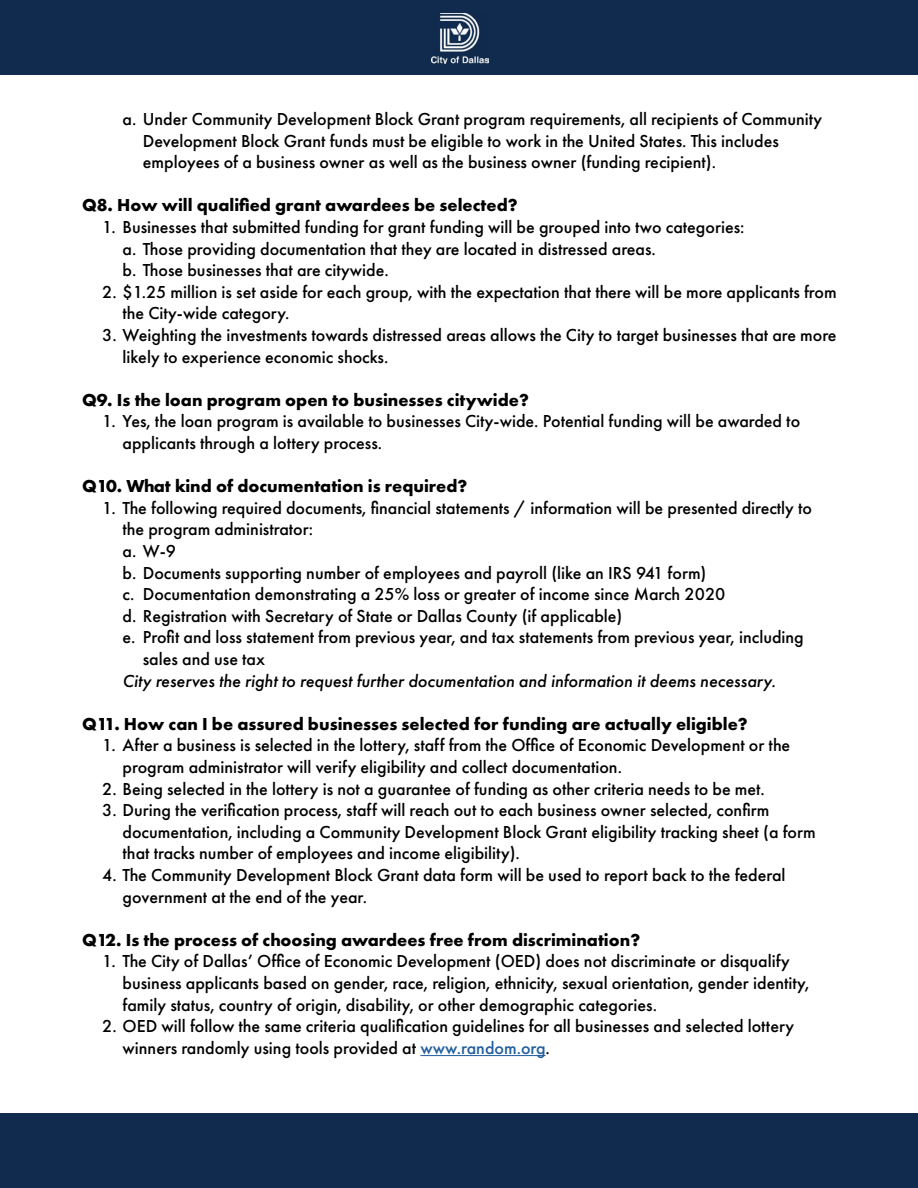
<style>
.page{position:relative;width:918px;height:1188px;background:#fff}
.page>*{position:absolute;margin:0;border:0;box-sizing:border-box;transform-origin:0 0}
.t1{font:500 18px/21.6px "Futura PT";color:#000}
.t2{font:700 18px "Futura PT";color:#000}
.t3{font:italic 500 18px "Futura PT";color:#000}
.s1{color:#215e9e}
</style>
<div class="page">
<div style="left:0;top:1113px;width:918px;height:75px;background:#102b4d"></div>
<div style="left:0;top:0;width:918px;height:75px;background:#102b4d"></div>
<img style="left:432px;top:14px;width:56px;height:50px">
<hr style="left:420px;top:1055px;width:126px;height:1px;background:#215e9e">
<p class="t1" style="left:143px;top:108px;width:681px;text-indent:-20px">a. Under Community Development Block Grant program requirements, all recipients of Community<br>Development Block Grant funds must be eligible to work in the United States. This includes employees of a business owner as well as the business owner (funding recipient).</p>
<p class="t2" style="left:82px;top:194px;width:437px">Q8. How will qualified grant awardees be selected?</p>
<p class="t1" style="left:123px;top:216px;width:623px;text-indent:-20px">1. Businesses that submitted funding for grant funding will be grouped into two categories: a. Those providing documentation that they are located in distressed areas.<br>b. Those businesses that are citywide.</p>
<p class="t1" style="left:123px;top:281px;width:716px;text-indent:-20px">2. $1.25 million is set aside for each group, with the expectation that there will be more applicants from the City-wide category.</p>
<p class="t1" style="left:123px;top:324px;width:715px;text-indent:-20px">3. Weighting the investments towards distressed areas allows the City to target businesses that are more likely to experience economic shocks.</p>
<p class="t2" style="left:82px;top:388px;width:448px">Q9. Is the loan program open to businesses citywide?</p>
<p class="t1" style="left:123px;top:411px;width:679px;text-indent:-20px">1. Yes, the loan program is available to businesses City-wide. Potential funding will be awarded to applicants through a lottery process.</p>
<p class="t2" style="left:82px;top:475px;width:387px">Q10. What kind of documentation is required?</p>
<p class="t1" style="left:102px;top:497px;width:711px">1. The following required documents, financial statements / information will be presented directly to</p>
<p class="t1" style="left:123px;top:519px;width:192px">the program administrator:</p>
<p class="t1" style="left:123px;top:540px;width:55px">a. W-9</p>
<p class="t1" style="left:123px;top:562px;width:585px">b. Documents supporting number of employees and payroll (like an IRS 941 form)</p>
<p class="t1" style="left:123px;top:583px;width:604px">c. Documentation demonstrating a 25% loss or greater of income since March 2020</p>
<p class="t1" style="left:123px;top:605px;width:501px">d. Registration with Secretary of State or Dallas County (if applicable)</p>
<p class="t1" style="left:123px;top:627px;width:683px">e. Profit and loss statement from previous year, and tax statements from previous year, including</p>
<p class="t1" style="left:143px;top:648px;width:124px">sales and use tax</p>
<p class="t3" style="left:123px;top:669px;width:655px">City reserves the right to request further documentation and information it deems necessary.</p>
<p class="t2" style="left:82px;top:712px;width:667px">Q11. How can I be assured businesses selected for funding are actually eligible?</p>
<p class="t1" style="left:123px;top:735px;width:669px;text-indent:-20px">1. After a business is selected in the lottery, staff from the Office of Economic Development or the program administrator will verify eligibility and collect documentation.</p>
<p class="t1" style="left:102px;top:778px;width:664px">2. Being selected in the lottery is not a guarantee of funding as other criteria needs to be met.</p>
<p class="t1" style="left:123px;top:799px;width:695px;text-indent:-20px">3. During the verification process, staff will reach out to each business owner selected, confirm documentation, including a Community Development Block Grant eligibility tracking sheet (a form that tracks number of employees and income eligibility).</p>
<p class="t1" style="left:123px;top:864px;width:665px;text-indent:-20px">4. The Community Development Block Grant data form will be used to report back to the federal government at the end of the year.</p>
<p class="t2" style="left:82px;top:928px;width:560px">Q12. Is the process of choosing awardees free from discrimination?</p>
<p class="t1" style="left:123px;top:951px;width:688px;text-indent:-20px">1. The City of Dallas’ Office of Economic Development (OED) does not discriminate or disqualify business applicants based on gender, race, religion, ethnicity, sexual orientation, gender identity, family status, country of origin, disability, or other demographic categories.</p>
<p class="t1" style="left:123px;top:1015px;width:673px;text-indent:-20px">2. OED will follow the same criteria qualification guidelines for all businesses and selected lottery winners randomly using tools provided at <span class="s1">www.random.org</span>.</p>
</div>
